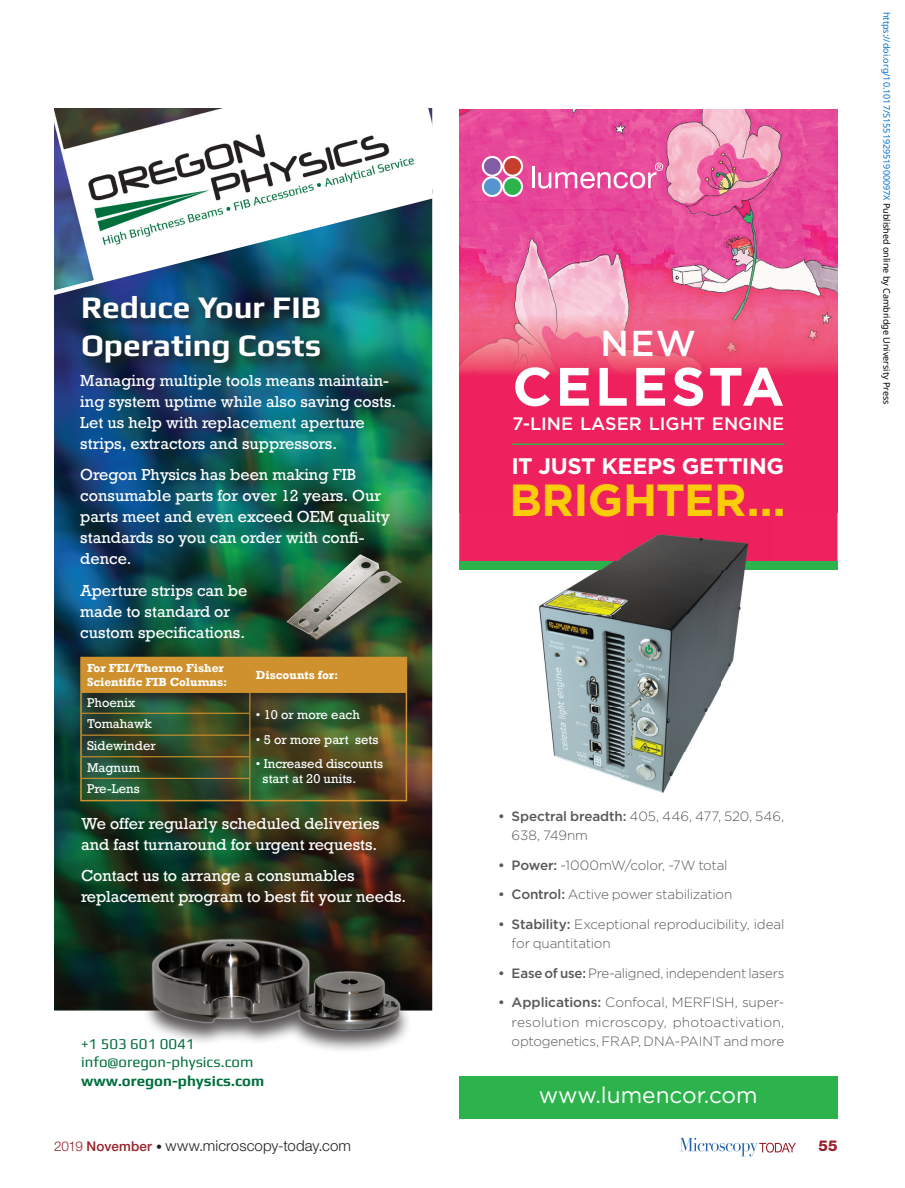
<style>
.page{position:relative;width:905px;height:1188px;background:#fff}
.page>*{position:absolute;margin:0;border:0;box-sizing:border-box;transform-origin:0 0}
.t1{font:700 54px "Gotham";letter-spacing:.06em;color:#fff}
.t2{font:700 45px "Gotham";letter-spacing:-.015em;color:#fccc0a}
.t3{font:500 36px "Gotham";color:#fff}
.t4{font:700 31.5px/37.8px "Play";color:#fff}
.t5{font:22.65px "Gotham";color:#fff}
.t6{font:700 22.5px "Gotham";letter-spacing:-.02em;color:#fff}
.t7{font:500 18px "Gotham";color:#fff}
.t8{font:15px/21px "Rockwell";color:#fff}
.t9{font:300 15px "Helvetica Neue LT Std";letter-spacing:.005em;color:#231f20}
.t10{font:15px/18.8px "Play";color:#006f3c}
.t11{font:700 15px "Play";color:#006f3c}
.t12{font:800 15px "Helvetica Neue LT Std";color:#98212a}
.t13{font:300 13.5px/19.5px "Gotham";letter-spacing:-.015em;color:#57585a}
.t14{font:12px/21.8px "Rockwell";color:#fff}
.t15{font:700 12px/14.4px "Rockwell";color:#fff}
.t16{font:9px "Noto Sans";color:#0172cf}
.s1{font-weight:500}
.s2{font-size:13.5px;color:#98212a}
.s3{font-weight:500;font-size:13.5px;color:#98212a}
.s4{font-size:12px}
.s5{color:#000}
</style>
<div class="page">
<svg style="left:679px;top:1138px;width:116px;height:18px"></svg>
<img style="left:459px;top:110px;width:378px;height:451px">
<svg style="left:502px;top:156px;width:21px;height:21px"></svg>
<div style="left:504px;top:158px;width:17px;height:17px;background:#c53e2e;border-radius:50%"></div>
<svg style="left:482px;top:156px;width:20px;height:21px"></svg>
<div style="left:484px;top:158px;width:16px;height:17px;background:#845da7;border-radius:50%"></div>
<svg style="left:502px;top:176px;width:21px;height:21px"></svg>
<div style="left:504px;top:178px;width:17px;height:17px;background:#2cb34b;border-radius:50%"></div>
<svg style="left:482px;top:176px;width:20px;height:21px"></svg>
<div style="left:484px;top:178px;width:16px;height:17px;background:#5594ce;border-radius:50%"></div>
<hr style="left:531px;top:167px;width:3px;height:21px;background:#fff">
<svg style="left:538px;top:163px;width:125px;height:26px"></svg>
<div style="left:459px;top:1076px;width:378px;height:43px;background:#2cb34b"></div>
<hr style="left:512px;top:444px;width:272px;height:1px;background:#2cb34b">
<div style="left:459px;top:561px;width:378px;height:9px;background:#2cb34b"></div>
<img style="left:523px;top:520px;width:247px;height:273px">
<img style="left:54px;top:302px;width:378px;height:709px">
<img style="left:54px;top:108px;width:378px;height:74px">
<svg style="left:54px;top:182px;width:378px;height:120px"></svg>
<div style="left:79px;top:293px;width:253px;height:83px;background:#231f20;opacity:.87"></div>
<div style="left:279px;top:554px;width:130px;height:102px;background:#231f20;opacity:.75"></div>
<img style="left:282px;top:548px;width:122px;height:103px">
<img style="left:114px;top:922px;width:298px;height:128px">
<div style="left:79px;top:655px;width:343px;height:161px;background:#231f20;opacity:.75"></div>
<svg style="left:82px;top:658px;width:323px;height:142px"></svg>
<hr style="left:80px;top:693px;width:2px;height:20px;background:#cf912d">
<hr style="left:405px;top:693px;width:2px;height:20px;background:#cf912d">
<hr style="left:405px;top:713px;width:2px;height:22px;background:#cf912d">
<hr style="left:405px;top:735px;width:2px;height:22px;background:#cf912d">
<hr style="left:405px;top:757px;width:2px;height:21px;background:#cf912d">
<hr style="left:405px;top:778px;width:2px;height:22px;background:#cf912d">
<hr style="left:250px;top:800px;width:157px;height:1px;background:#cf912d">
<hr style="left:80px;top:713px;width:2px;height:22px;background:#cf912d">
<hr style="left:80px;top:735px;width:2px;height:22px;background:#cf912d">
<hr style="left:80px;top:757px;width:2px;height:21px;background:#cf912d">
<hr style="left:80px;top:778px;width:2px;height:22px;background:#cf912d">
<hr style="left:80px;top:800px;width:170px;height:1px;background:#cf912d">
<hr style="left:80px;top:657px;width:170px;height:1px;background:#cf912d">
<hr style="left:80px;top:658px;width:2px;height:33px;background:#cf912d">
<hr style="left:250px;top:657px;width:157px;height:1px;background:#cf912d">
<hr style="left:249px;top:658px;width:1px;height:33px;background:#cf912d">
<hr style="left:405px;top:658px;width:2px;height:33px;background:#cf912d">
<hr style="left:80px;top:691px;width:170px;height:2px;background:#cf912d">
<hr style="left:250px;top:691px;width:157px;height:2px;background:#cf912d">
<h3 class="t4" style="left:81px;top:288px;width:242px">Reduce Your FIB<br>Operating Costs</h3>
<p class="t8" style="left:80px;top:371px;width:317px">Managing multiple tools means maintain&shy;ing system uptime while also saving costs.<br>Let us help with replacement aperture strips, extractors and suppressors.</p>
<p class="t8" style="left:80px;top:465px;width:311px">Oregon Physics has been making FIB consumable parts for over 12 years. Our parts meet and even exceed OEM quality standards so you can order with confi&shy;dence.</p>
<p class="t8" style="left:80px;top:580px;width:168px">Aperture strips can be made to standard or custom specifications.</p>
<p class="t15" style="left:87px;top:661px;width:142px">For FEI/Thermo Fisher<br>Scientific FIB Columns:</p>
<p class="t15" style="left:256px;top:668px;width:84px">Discounts for:</p>
<p class="t14" style="left:87px;top:692px;width:50px">Phoenix</p>
<p class="t14" style="left:256px;top:704px;width:106px">• 10 or more each</p>
<p class="t14" style="left:256px;top:729px;width:124px">• 5 or more part sets</p>
<p class="t14" style="left:262px;top:757px;width:122px;line-height:14.4px;text-indent:-7px">• Increased discounts start at 20 units.</p>
<p class="t14" style="left:87px;top:713px;width:70px">Tomahawk<br>Sidewinder<br>Magnum<br>Pre-Lens</p>
<p class="t8" style="left:81px;top:813px;width:300px">We offer regularly scheduled deliveries and fast turnaround for urgent requests.</p>
<p class="t8" style="left:81px;top:865px;width:327px">Contact us to arrange a consumables replacement program to best fit your needs.</p>
<p class="t10" style="left:81px;top:1034px;width:174px">+1 503 601 0041 info@oregon-physics.com</p>
<p class="t11" style="left:81px;top:1072px;width:185px">www.oregon-physics.com</p>
<h3 class="t3" style="left:600px;top:320px;width:97px">NEW</h3>
<h1 class="t1" style="left:512px;top:351px;width:273px">CELESTA</h1>
<p class="t7" style="left:512px;top:412px;width:273px">7-LINE LASER LIGHT ENGINE</p>
<h3 class="t6" style="left:511px;top:451px;width:274px">IT JUST KEEPS GETTING</h3>
<h2 class="t2" style="left:509px;top:470px;width:278px">BRIGHTER...</h2>
<p class="t13" style="left:511px;top:806px;width:274px;text-indent:-14px"><span class="s1">• Spectral breadth:</span> 405, 446, 477, 520, 546,<br>638, 749nm</p>
<p class="t13" style="left:498px;top:855px;width:231px"><span class="s1">• Power:</span> ~1000mW/color, ~7W total</p>
<p class="t13" style="left:498px;top:885px;width:236px"><span class="s1">• Control:</span> Active power stabilization</p>
<p class="t13" style="left:511px;top:914px;width:274px;text-indent:-14px"><span class="s1">• Stability:</span> Exceptional reproducibility, ideal for quantitation</p>
<p class="t13" style="left:498px;top:963px;width:288px"><span class="s1">• Ease of use:</span> Pre-aligned, independent lasers</p>
<p class="t13" style="left:511px;top:993px;width:274px;text-align:justify;text-indent:-14px"><span class="s1">• Applications:</span> Confocal, MERFISH, super&shy;resolution microscopy, photoactivation, optogenetics, FRAP, DNA-PAINT and more</p>
<h3 class="t5" style="left:539px;top:1081px;width:220px">www.lumencor.com</h3>
<p class="t9" style="left:54px;top:1137px;width:298px"><span class="s2">2019</span> <span class="s3">November</span> <span class="s4">•</span> www.microscopy-today.com</p>
<p class="t12" style="left:818px;top:1137px;width:21px">55</p>
<p class="t16" style="left:893px;top:12px;width:395px;rotate:90deg">https://doi.org/10.1017/S155192951900097X <span class="s5">Published online by Cambridge University Press</span></p>
</div>
